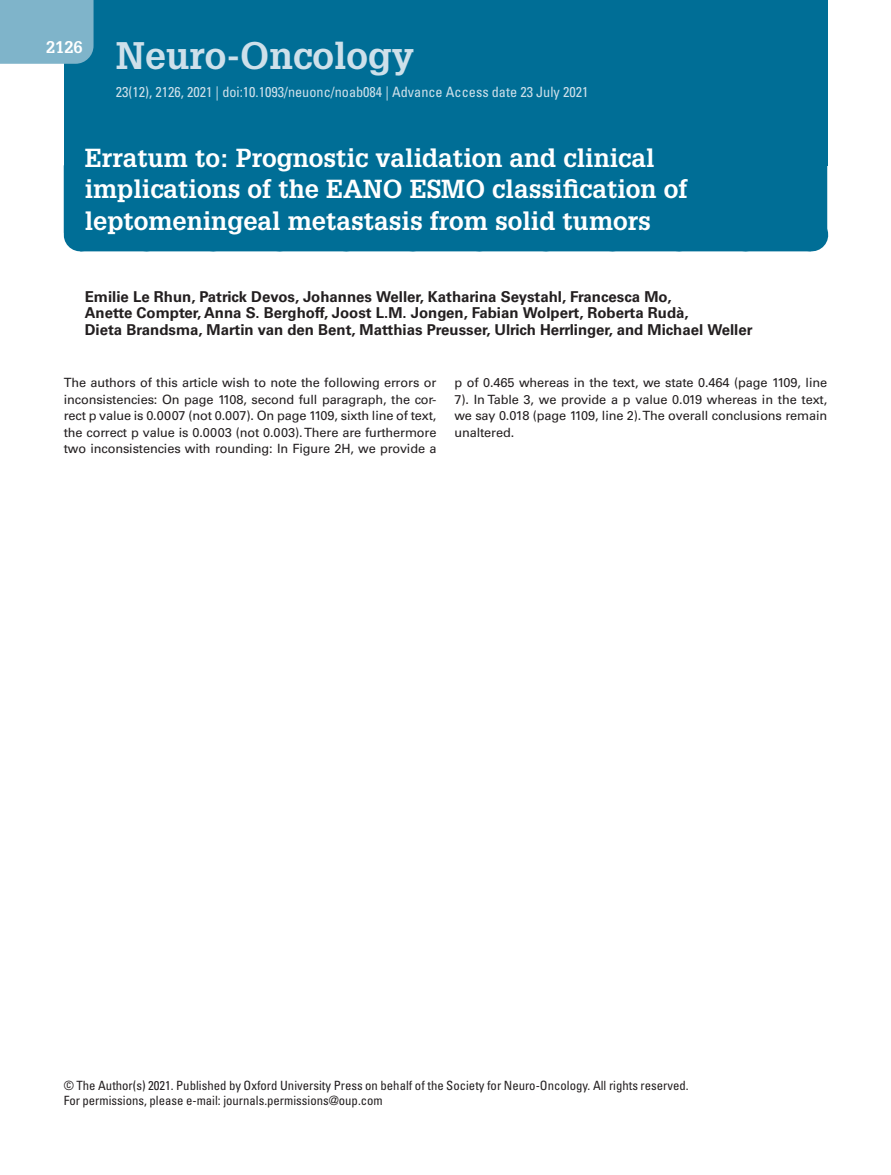
<style>
.page{position:relative;width:891px;height:1175px;background:#fff}
.page>*{position:absolute;margin:0;border:0;box-sizing:border-box;transform-origin:0 0}
.t1{font:700 37.5px "Glypha LT Std";color:#cee0ea}
.t2{font:700 25.5px/31.5px "Glypha LT Std";color:#fff}
.t3{font:700 16.5px "Glypha LT Std";color:#fff}
.t4{font:700 15px/16.5px "Univers LT Std";color:#231f20}
.t5{font:condensed 14.25px "Univers LT Std";color:#cee0ea}
.t6{font:12.75px/16.5px "Univers LT Std";letter-spacing:-.01em;color:#231f20;text-align:justify}
.t7{font:condensed 12.75px/15px "Univers LT Std";color:#231f20}
</style>
<div class="page">
<div style="left:64px;top:0;width:763px;height:166px;background:#006e96"></div>
<div style="left:0;top:0;width:94px;height:64px;background:#7fb4ca"></div>
<div style="left:64px;top:165px;width:763px;height:68px;background:#006e96"></div>
<div style="left:80px;top:218px;width:731px;height:33px;background:#006e96"></div>
<hr style="left:811px;top:218px;width:1px;height:33px;background:#006e96">
<p class="t3" style="left:46px;top:37px;width:38px">2126</p>
<h1 class="t1" style="left:116px;top:32px;width:299px">Neuro-Oncology</h1>
<p class="t5" style="left:116px;top:83px;width:474px">23(12), 2126, 2021 | doi:10.1093/neuonc/noab084 | Advance Access date 23 July 2021</p>
<h2 class="t2" style="left:85px;top:141px;width:604px">Erratum to: Prognostic validation and clinical implications of the EANO ESMO classification of leptomeningeal metastasis from solid tumors</h2>
<p class="t4" style="left:85px;top:288px;width:669px">Emilie Le Rhun, Patrick Devos, Johannes Weller, Katharina Seystahl, Francesca Mo,<br>Anette Compter, Anna S. Berghoff, Joost L.M. Jongen, Fabian Wolpert, Roberta Rudà,<br>Dieta Brandsma, Martin van den Bent, Matthias Preusser, Ulrich Herrlinger, and Michael Weller</p>
<p class="t6" style="left:64px;top:375px;width:374px">The authors of this article wish to note the following errors or inconsistencies: On page 1108, second full paragraph, the cor&shy;rect p value is 0.0007 (not 0.007). On page 1109, sixth line of text, the correct p value is 0.0003 (not 0.003). There are furthermore two inconsistencies with rounding: In Figure 2H, we provide a</p>
<p class="t6" style="left:454px;top:375px;width:374px">p of 0.465 whereas in the text, we state 0.464 (page 1109, line 7). In Table 3, we provide a p value 0.019 whereas in the text, we say 0.018 (page 1109, line 2). The overall conclusions remain unaltered.</p>
<p class="t7" style="left:64px;top:1078px;width:626px">© The Author(s) 2021. Published by Oxford University Press on behalf of the Society for Neuro-Oncology. All rights reserved.<br>For permissions, please e-mail: journals.permissions@oup.com</p>
</div>
